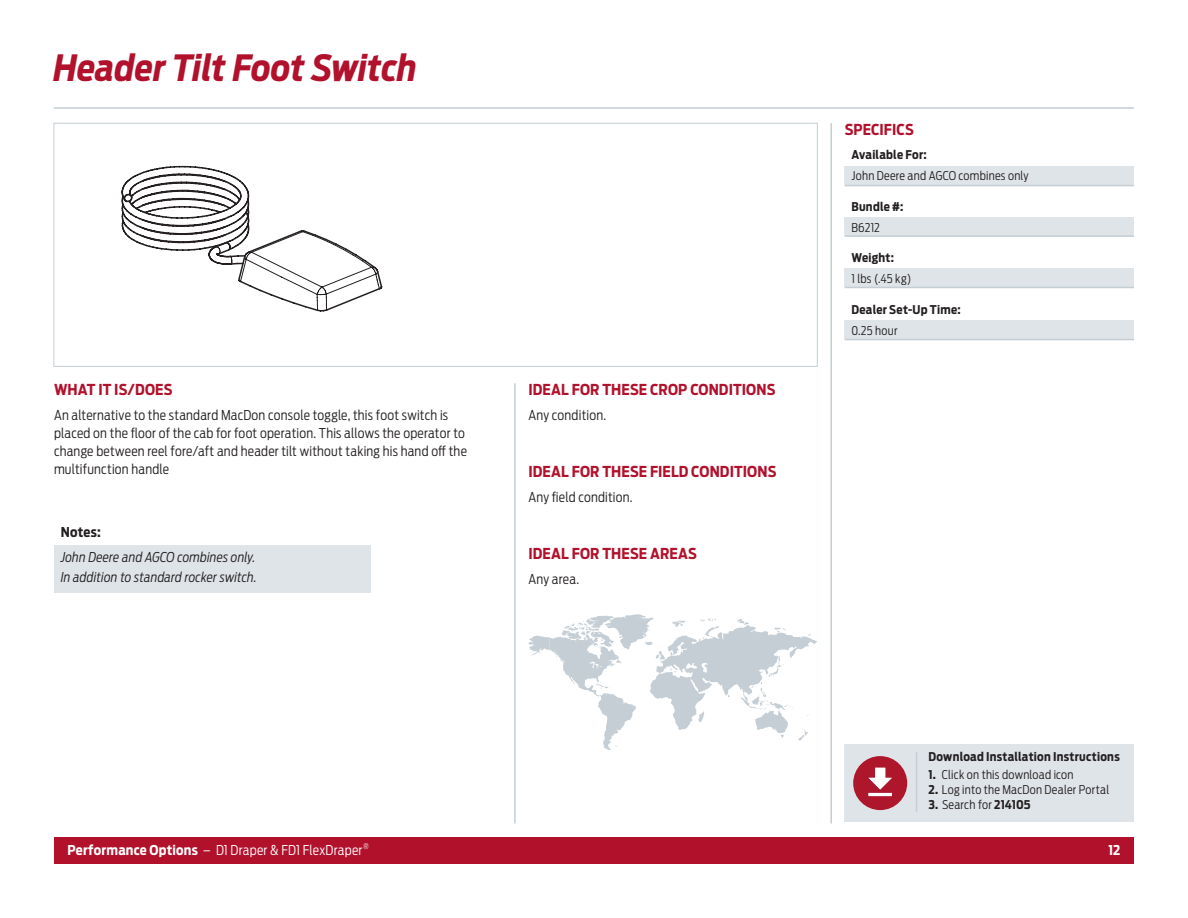
<style>
.page{position:relative;width:1188px;height:918px;background:#fff}
.page>*{position:absolute;margin:0;border:0;box-sizing:border-box;transform-origin:0 0}
.Body_Subhead{font:italic 700 36px "Antenna Cond";letter-spacing:-.005em;color:#b2112c}
.t1{font:700 15px "Antenna Cond";letter-spacing:.01em;color:#b2112c}
.t2{font:300 13.5px/18px "Antenna Cond";letter-spacing:.015em;color:#231f20}
.t3{font:italic 300 13.5px "Antenna Cond";letter-spacing:.01em;color:#231f20}
.t4{font:300 13.5px "Antenna Cond";letter-spacing:.015em;color:#fff}
.t5{font:700 13.5px "Antenna Cond";letter-spacing:.02em;color:#231f20}
.t6{font:700 13.5px "Antenna Cond";color:#fff}
.t7{font:300 12px "Antenna Cond";letter-spacing:.02em;color:#231f20}
.t8{font:700 12px "Antenna Cond";letter-spacing:.02em;color:#231f20}
.t9{font:300 7.8px "Antenna Cond";color:#fff}
.s1{font-weight:700}
</style>
<div class="page">
<div style="left:54px;top:837px;width:1080px;height:27px;background:#b2112c"></div>
<div style="left:54px;top:123px;width:764px;height:244px;border:1px solid #c4ced4"></div>
<hr style="left:54px;top:107px;width:1080px;height:2px;background:#c4ced4">
<hr style="left:830px;top:123px;width:2px;height:701px;background:#c4ced4">
<hr style="left:514px;top:383px;width:2px;height:441px;background:#c4ced4">
<svg style="left:528px;top:614px;width:289px;height:136px"></svg>
<div style="left:845px;top:167px;width:289px;height:18px;background:#dfe4e8"></div>
<hr style="left:845px;top:185px;width:289px;height:1px;background:#c4ced4">
<div style="left:845px;top:321px;width:289px;height:18px;background:#dfe4e8"></div>
<hr style="left:845px;top:339px;width:289px;height:1px;background:#c4ced4">
<div style="left:54px;top:545px;width:316px;height:47px;background:#dfe4e8"></div>
<div style="left:845px;top:217px;width:289px;height:18px;background:#dfe4e8"></div>
<hr style="left:845px;top:235px;width:289px;height:2px;background:#c4ced4">
<div style="left:845px;top:269px;width:289px;height:18px;background:#dfe4e8"></div>
<hr style="left:845px;top:287px;width:289px;height:1px;background:#c4ced4">
<svg style="left:121px;top:165px;width:262px;height:147px"></svg>
<div style="left:845px;top:744px;width:289px;height:78px;background:#dfe4e8"></div>
<hr style="left:916px;top:752px;width:1px;height:60px;background:#c4ced4">
<svg style="left:853px;top:756px;width:54px;height:54px"></svg>
<p class="Body_Subhead" style="left:54px;top:47px;width:365px">Header Tilt Foot Switch</p>
<p class="t1" style="left:54px;top:381px;width:120px">WHAT IT IS/DOES</p>
<p class="t2" style="left:54px;top:406px;width:414px">An alternative to the standard MacDon console toggle, this foot switch is placed on the floor of the cab for foot operation. This allows the operator to change between reel fore/aft and header tilt without taking his hand off the multifunction handle</p>
<p class="t5" style="left:61px;top:524px;width:42px">Notes:</p>
<p class="t3" style="left:61px;top:549px;width:196px">John Deere and AGCO combines only.</p>
<p class="t3" style="left:61px;top:570px;width:198px">In addition to standard rocker switch.</p>
<p class="t1" style="left:528px;top:381px;width:249px">IDEAL FOR THESE CROP CONDITIONS</p>
<p class="t2" style="left:528px;top:406px;width:79px">Any condition.</p>
<p class="t1" style="left:528px;top:463px;width:250px">IDEAL FOR THESE FIELD CONDITIONS</p>
<p class="t2" style="left:528px;top:488px;width:106px">Any field condition.</p>
<p class="t1" style="left:528px;top:545px;width:170px">IDEAL FOR THESE AREAS</p>
<p class="t2" style="left:528px;top:570px;width:52px">Any area.</p>
<p class="t1" style="left:845px;top:120px;width:71px">SPECIFICS</p>
<p class="t8" style="left:851px;top:148px;width:77px">Available For:</p>
<p class="t7" style="left:851px;top:169px;width:179px">John Deere and AGCO combines only</p>
<p class="t8" style="left:851px;top:199px;width:53px">Bundle #:</p>
<p class="t7" style="left:851px;top:220px;width:30px">B6212</p>
<p class="t8" style="left:851px;top:251px;width:44px">Weight:</p>
<p class="t7" style="left:851px;top:272px;width:61px">1 lbs (.45 kg)</p>
<p class="t8" style="left:851px;top:303px;width:111px">Dealer Set-Up Time:</p>
<p class="t7" style="left:851px;top:324px;width:48px">0.25 hour</p>
<p class="t8" style="left:929px;top:750px;width:193px">Download Installation Instructions</p>
<p class="t7" style="left:929px;top:768px;width:147px"><span class="s1">1.</span> Click on this download icon</p>
<p class="t7" style="left:929px;top:783px;width:182px"><span class="s1">2.</span> Log into the MacDon Dealer Portal</p>
<p class="t7" style="left:929px;top:798px;width:104px"><span class="s1">3.</span> Search for <span class="s1">214105</span></p>
<p class="t9" style="left:363px;top:842px;width:7px">®</p>
<p class="t4" style="left:68px;top:842px;width:296px"><span class="s1">Performance Options</span> – D1 Draper &amp; FD1 FlexDraper</p>
<p class="t6" style="left:1108px;top:842px;width:14px">12</p>
</div>
